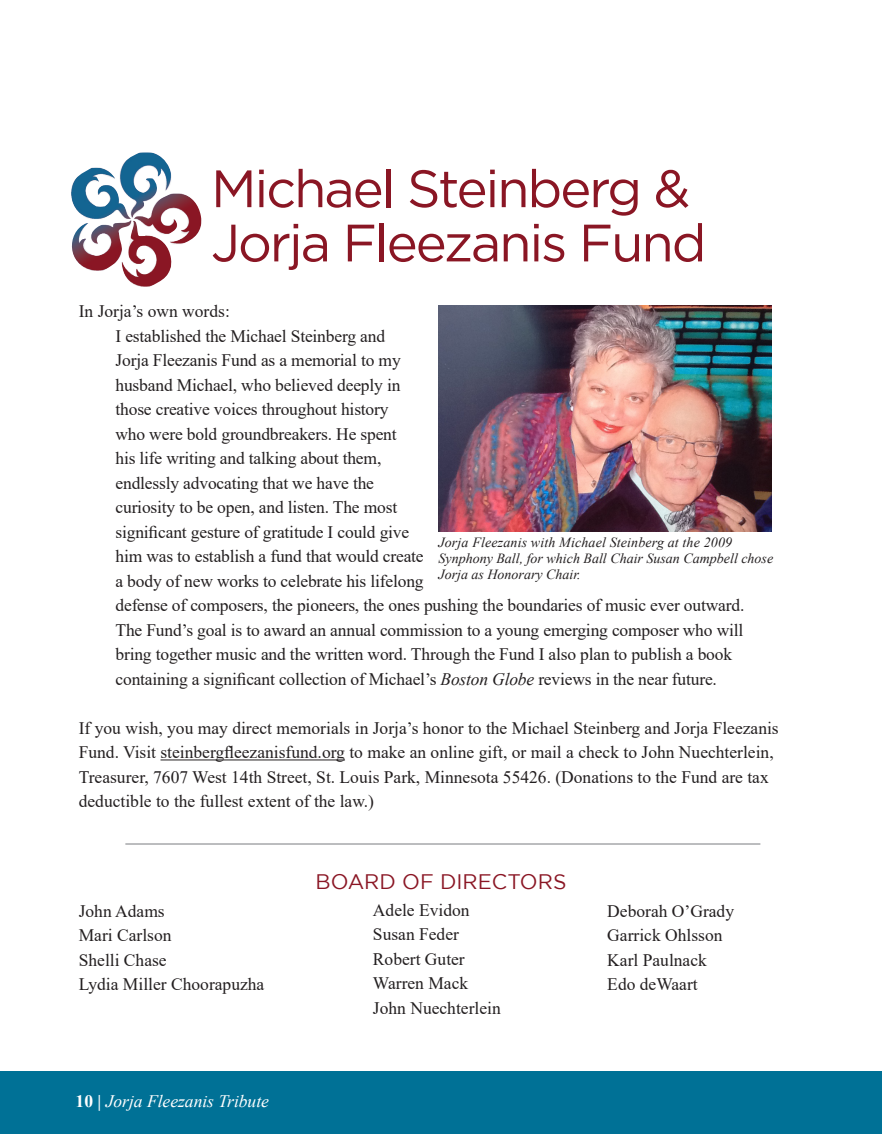
<style>
.page{position:relative;width:882px;height:1134px;background:#fff}
.page>*{position:absolute;margin:0;border:0;box-sizing:border-box;transform-origin:0 0}
.t1{font:52.5px "Gotham";letter-spacing:-.04em;color:#8a1624}
.t2{font:21px "Gotham";color:#8a1624}
.t3{font:17.5px/24.5px "Times New Roman";letter-spacing:-.01em;color:#231f20}
.t4{font:italic 17.5px "Times New Roman";color:#fff}
.t5{font:italic 14px/15.8px "Times New Roman";color:#231f20}
.s1{font-style:italic}
.s2{font-weight:700;font-style:normal}
</style>
<div class="page">
<div style="left:0;top:1072px;width:882px;height:62px;background:#007196"></div>
<img style="left:71px;top:152px;width:131px;height:135px">
<hr style="left:161px;top:760px;width:184px;height:1px;background:#231f20">
<hr style="left:125px;top:844px;width:635px;height:1px;background:#7a7c7f">
<img style="left:438px;top:306px;width:334px;height:225px">
<p class="t1" style="left:211px;top:160px;width:481px">Michael Steinberg &amp;</p>
<p class="t1" style="left:211px;top:214px;width:497px">Jorja Fleezanis Fund</p>
<p class="t3" style="left:79px;top:298px;width:153px">In Jorja’s own words:</p>
<p class="t3" style="left:116px;top:323px;width:630px">I established the Michael Steinberg and<br>Jorja Fleezanis Fund as a memorial to my<br>husband Michael, who believed deeply in<br>those creative voices throughout history<br>who were bold groundbreakers. He spent<br>his life writing and talking about them,<br>endlessly advocating that we have the<br>curiosity to be open, and listen. The most<br>significant gesture of gratitude I could give<br>him was to establish a fund that would create<br>a body of new works to celebrate his lifelong<br>defense of composers, the pioneers, the ones pushing the boundaries of music ever outward.<br>The Fund’s goal is to award an annual commission to a young emerging composer who will bring together music and the written word. Through the Fund I also plan to publish a book containing a significant collection of Michael’s <span class="s1">Boston Globe</span> reviews in the near future.</p>
<p class="t3" style="left:79px;top:715px;width:702px">If you wish, you may direct memorials in Jorja’s honor to the Michael Steinberg and Jorja Fleezanis Fund. Visit steinbergfleezanisfund.org to make an online gift, or mail a check to John Nuechterlein, Treasurer, 7607 West 14th Street, St. Louis Park, Minnesota 55426. (Donations to the Fund are tax deductible to the fullest extent of the law.)</p>
<p class="t5" style="left:438px;top:534px;width:336px">Jorja Fleezanis with Michael Steinberg at the 2009<br>Synphony Ball, for which Ball Chair Susan Campbell chose<br>Jorja as Honorary Chair.</p>
<p class="t3" style="left:79px;top:898px;width:88px">John Adams</p>
<p class="t3" style="left:79px;top:923px;width:94px">Mari Carlson</p>
<p class="t3" style="left:79px;top:947px;width:89px">Shelli Chase</p>
<p class="t3" style="left:79px;top:972px;width:187px">Lydia Miller Choorapuzha</p>
<p class="t4" style="left:76px;top:1089px;width:195px"><span class="s2">10 |</span> Jorja Fleezanis Tribute</p>
<p class="t2" style="left:316px;top:870px;width:252px">BOARD OF DIRECTORS</p>
<p class="t3" style="left:373px;top:897px;width:98px">Adele Evidon</p>
<p class="t3" style="left:373px;top:922px;width:88px">Susan Feder</p>
<p class="t3" style="left:373px;top:946px;width:93px">Robert Guter</p>
<p class="t3" style="left:373px;top:971px;width:97px">Warren Mack</p>
<p class="t3" style="left:373px;top:995px;width:129px">John Nuechterlein</p>
<p class="t3" style="left:607px;top:898px;width:128px">Deborah O’Grady</p>
<p class="t3" style="left:607px;top:923px;width:117px">Garrick Ohlsson</p>
<p class="t3" style="left:607px;top:947px;width:101px">Karl Paulnack</p>
<p class="t3" style="left:607px;top:972px;width:92px">Edo deWaart</p>
</div>
